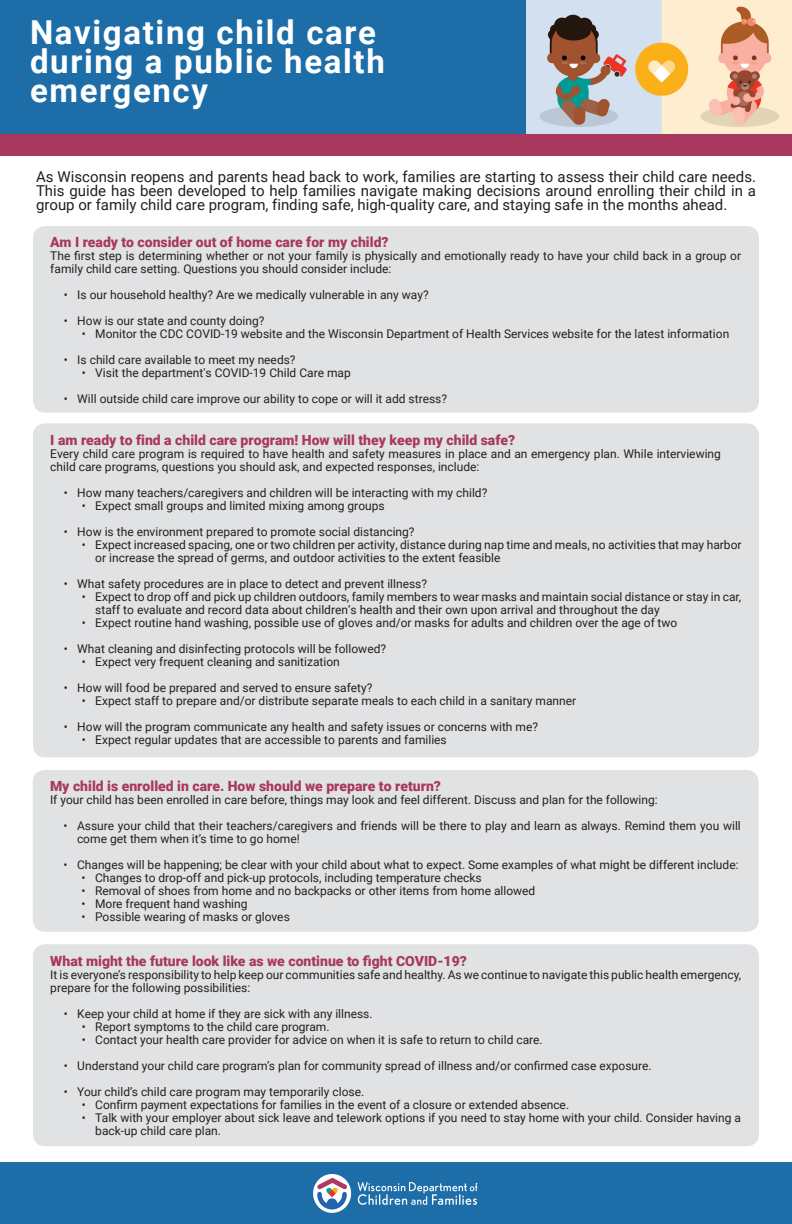
<style>
.page{position:relative;width:792px;height:1224px;background:#fff}
.page>*{position:absolute;margin:0;border:0;box-sizing:border-box;transform-origin:0 0}
.t1{font:700 33px/29px "Roboto";letter-spacing:.05em;color:#fff}
.t2{font:15px/14px "Roboto";color:#231f20;text-align:justify}
.t3{font:900 14px "Roboto";color:#a8385e}
.t4{font:12px/13px "Roboto";color:#231f20}
</style>
<div class="page">
<div style="left:33px;top:226px;width:726px;height:187px;background:#e1e2e4;border-radius:12px"></div>
<div style="left:33px;top:423px;width:726px;height:334px;background:#e1e2e4;border-radius:12px"></div>
<div style="left:0;top:0;width:612px;height:142px;background:#1d6da8"></div>
<img style="left:526px;top:0;width:266px;height:134px">
<div style="left:0;top:134px;width:792px;height:22px;background:#a8385e"></div>
<div style="left:0;top:1162px;width:792px;height:62px;background:#1d6da8"></div>
<img style="left:313px;top:1174px;width:165px;height:38px">
<div style="left:33px;top:770px;width:726px;height:162px;background:#e1e2e4;border-radius:12px"></div>
<div style="left:33px;top:944px;width:726px;height:202px;background:#e1e2e4;border-radius:12px"></div>
<p class="t1" style="left:30px;top:17px;width:356px">Navigating child care during a public health emergency</p>
<p class="t2" style="left:36px;top:169px;width:722px">As Wisconsin reopens and parents head back to work, families are starting to assess their child care needs.<br>This guide has been developed to help families navigate making decisions around enrolling their child in a group or family child care program, finding safe, high-quality care, and staying safe in the months ahead.</p>
<p class="t3" style="left:50px;top:233px;width:340px">Am I ready to consider out of home care for my child?</p>
<p class="t4" style="left:50px;top:249px;width:692px">The first step is determining whether or not your family is physically and emotionally ready to have your child back in a group or family child care setting. Questions you should consider include:</p>
<p class="t4" style="left:64px;top:288px;width:366px">• Is our household healthy? Are we medically vulnerable in any way?</p>
<p class="t4" style="left:64px;top:314px;width:202px">• How is our state and county doing?</p>
<p class="t4" style="left:82px;top:327px;width:649px">• Monitor the CDC COVID-19 website and the Wisconsin Department of Health Services website for the latest information</p>
<p class="t4" style="left:64px;top:353px;width:233px">• Is child care available to meet my needs?</p>
<p class="t4" style="left:82px;top:366px;width:271px">• Visit the department's COVID-19 Child Care map</p>
<p class="t4" style="left:64px;top:392px;width:385px">• Will outside child care improve our ability to cope or will it add stress?</p>
<p class="t3" style="left:50px;top:430px;width:466px">I am ready to find a child care program! How will they keep my child safe?</p>
<p class="t4" style="left:50px;top:446px;width:672px">Every child care program is required to have health and safety measures in place and an emergency plan. While interviewing child care programs, questions you should ask, and expected responses, include:</p>
<p class="t4" style="left:64px;top:485px;width:425px">• How many teachers/caregivers and children will be interacting with my child?</p>
<p class="t4" style="left:82px;top:498px;width:304px">• Expect small groups and limited mixing among groups</p>
<p class="t4" style="left:64px;top:524px;width:352px">• How is the environment prepared to promote social distancing?</p>
<p class="t4" style="left:95px;top:537px;width:648px;text-indent:-13px">• Expect increased spacing, one or two children per activity, distance during nap time and meals, no activities that may harbor or increase the spread of germs, and outdoor activities to the extent feasible</p>
<p class="t4" style="left:64px;top:576px;width:365px">• What safety procedures are in place to detect and prevent illness?</p>
<p class="t4" style="left:95px;top:589px;width:647px;text-indent:-13px">• Expect to drop off and pick up children outdoors, family members to wear masks and maintain social distance or stay in car, staff to evaluate and record data about children’s health and their own upon arrival and throughout the day</p>
<p class="t4" style="left:82px;top:615px;width:597px">• Expect routine hand washing, possible use of gloves and/or masks for adults and children over the age of two</p>
<p class="t4" style="left:64px;top:641px;width:324px">• What cleaning and disinfecting protocols will be followed?</p>
<p class="t4" style="left:82px;top:654px;width:260px">• Expect very frequent cleaning and sanitization</p>
<p class="t4" style="left:64px;top:680px;width:310px">• How will food be prepared and served to ensure safety?</p>
<p class="t4" style="left:82px;top:693px;width:496px">• Expect staff to prepare and/or distribute separate meals to each child in a sanitary manner</p>
<p class="t4" style="left:64px;top:719px;width:476px">• How will the program communicate any health and safety issues or concerns with me?</p>
<p class="t4" style="left:82px;top:732px;width:367px">• Expect regular updates that are accessible to parents and families</p>
<p class="t3" style="left:50px;top:776px;width:392px">My child is enrolled in care. How should we prepare to return?</p>
<p class="t4" style="left:50px;top:792px;width:609px">If your child has been enrolled in care before, things may look and feel different. Discuss and plan for the following:</p>
<p class="t4" style="left:77px;top:818px;width:665px;text-indent:-14px">• Assure your child that their teachers/caregivers and friends will be there to play and learn as always. Remind them you will come get them when it’s time to go home!</p>
<p class="t4" style="left:64px;top:857px;width:677px">• Changes will be happening; be clear with your child about what to expect. Some examples of what might be different include:</p>
<p class="t4" style="left:82px;top:870px;width:402px">• Changes to drop-off and pick-up protocols, including temperature checks</p>
<p class="t4" style="left:82px;top:883px;width:455px">• Removal of shoes from home and no backpacks or other items from home allowed</p>
<p class="t4" style="left:82px;top:896px;width:168px">• More frequent hand washing</p>
<p class="t4" style="left:82px;top:909px;width:210px">• Possible wearing of masks or gloves</p>
<p class="t3" style="left:50px;top:951px;width:418px">What might the future look like as we continue to fight COVID-19?</p>
<p class="t4" style="left:50px;top:968px;width:692px">It is everyone’s responsibility to help keep our communities safe and healthy. As we continue to navigate this public health emergency, prepare for the following possibilities:</p>
<p class="t4" style="left:64px;top:1007px;width:310px">• Keep your child at home if they are sick with any illness.</p>
<p class="t4" style="left:82px;top:1020px;width:249px">• Report symptoms to the child care program.</p>
<p class="t4" style="left:82px;top:1033px;width:462px">• Contact your health care provider for advice on when it is safe to return to child care.</p>
<p class="t4" style="left:64px;top:1059px;width:589px">• Understand your child care program’s plan for community spread of illness and/or confirmed case exposure.</p>
<p class="t4" style="left:64px;top:1085px;width:302px">• Your child’s child care program may temporarily close.</p>
<p class="t4" style="left:82px;top:1098px;width:489px">• Confirm payment expectations for families in the event of a closure or extended absence.</p>
<p class="t4" style="left:95px;top:1111px;width:647px;text-indent:-14px">• Talk with your employer about sick leave and telework options if you need to stay home with your child. Consider having a back-up child care plan.</p>
</div>
